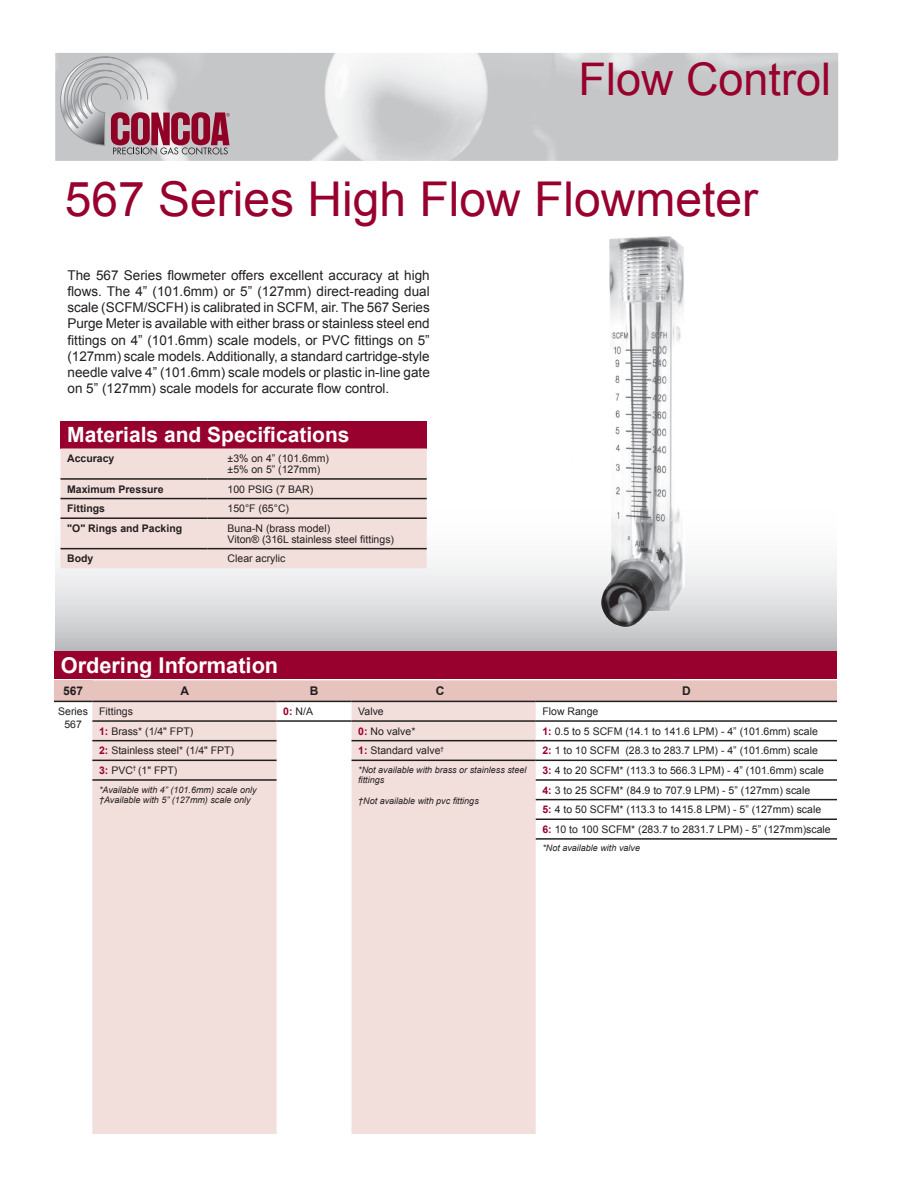
<style>
.page{position:relative;width:918px;height:1188px;background:#fff}
.page>*{position:absolute;margin:0;border:0;box-sizing:border-box;transform-origin:0 0}
.t1{font:48px "Arial";color:#98012d}
.t2{font:45px "Arial";color:#98012d}
.t3{font:700 21.75px "Arial";color:#fff}
.t4{font:700 21px "Arial";color:#fff}
.t5{font:13.5px/16.2px "Arial";color:#231f20;text-align:justify}
.t6{font:700 12px "Arial";color:#231f20}
.t7{font:10.5px "Arial";color:#231f20}
.t8{font:700 10.5px "Arial";color:#231f20}
.t9{font:italic 9px/10.5px "Arial";color:#231f20}
.s1{font-weight:700;color:#98012d}
</style>
<div class="page">
<img style="left:55px;top:53px;width:117px;height:108px">
<img style="left:293px;top:53px;width:61px;height:108px">
<img style="left:475px;top:53px;width:363px;height:108px">
<img style="left:595px;top:53px;width:127px;height:108px">
<img style="left:777px;top:53px;width:61px;height:102px">
<img style="left:644px;top:153px;width:17px;height:8px">
<svg style="left:60px;top:56px;width:170px;height:99px;background:#bba6ad"></svg>
<svg style="left:55px;top:562px;width:782px;height:89px;background:#d9d9db"></svg>
<img style="left:559px;top:236px;width:151px;height:402px">
<div style="left:54px;top:680px;width:38px;height:21px;background:#e7c3be"></div>
<svg style="left:92px;top:680px;width:745px;height:21px;background:#e4c1bc"></svg>
<svg style="left:92px;top:702px;width:444px;height:432px;fill:#f2dfdc"></svg>
<hr style="left:54px;top:701px;width:38px;height:1px;background:#231f20">
<hr style="left:92px;top:701px;width:185px;height:1px;background:#231f20">
<hr style="left:277px;top:701px;width:75px;height:1px;background:#231f20">
<hr style="left:352px;top:701px;width:184px;height:1px;background:#231f20">
<hr style="left:536px;top:701px;width:301px;height:1px;background:#231f20">
<hr style="left:92px;top:720px;width:185px;height:2px;background:#231f20">
<hr style="left:277px;top:720px;width:75px;height:2px;background:#231f20">
<hr style="left:352px;top:720px;width:184px;height:2px;background:#231f20">
<hr style="left:536px;top:720px;width:301px;height:2px;background:#231f20">
<hr style="left:92px;top:740px;width:185px;height:1px;background:#231f20">
<hr style="left:352px;top:740px;width:184px;height:1px;background:#231f20">
<hr style="left:536px;top:740px;width:301px;height:1px;background:#231f20">
<hr style="left:92px;top:760px;width:185px;height:1px;background:#231f20">
<hr style="left:352px;top:760px;width:184px;height:1px;background:#231f20">
<hr style="left:536px;top:760px;width:301px;height:1px;background:#231f20">
<hr style="left:92px;top:779px;width:185px;height:2px;background:#231f20">
<hr style="left:536px;top:779px;width:301px;height:2px;background:#231f20">
<hr style="left:536px;top:799px;width:301px;height:1px;background:#231f20">
<hr style="left:536px;top:819px;width:301px;height:1px;background:#231f20">
<hr style="left:536px;top:838px;width:301px;height:2px;background:#231f20">
<div style="left:60px;top:421px;width:367px;height:27px;background:#98012d"></div>
<div style="left:60px;top:448px;width:367px;height:120px;background:#f2dfdc"></div>
<hr style="left:60px;top:517px;width:147px;height:2px;background:#231f20">
<hr style="left:207px;top:517px;width:220px;height:2px;background:#231f20">
<hr style="left:60px;top:548px;width:147px;height:1px;background:#231f20">
<hr style="left:207px;top:548px;width:220px;height:1px;background:#231f20">
<hr style="left:60px;top:478px;width:147px;height:2px;background:#231f20">
<hr style="left:207px;top:478px;width:220px;height:2px;background:#231f20">
<hr style="left:60px;top:498px;width:147px;height:1px;background:#231f20">
<hr style="left:207px;top:498px;width:220px;height:1px;background:#231f20">
<div style="left:54px;top:651px;width:783px;height:28px;background:#98012d"></div>
<h2 class="t2" style="left:579px;top:50px;width:254px">Flow Control</h2>
<p class="t1" style="left:65px;top:168px;width:695px">567 Series High Flow Flowmeter</p>
<p class="t5" style="left:68px;top:267px;width:364px">The 567 Series flowmeter offers excellent accuracy at high flows. The 4” (101.6mm) or 5” (127mm) direct-reading dual scale (SCFM/SCFH) is calibrated in SCFM, air. The 567 Series Purge Meter is available with either brass or stainless steel end fittings on 4” (101.6mm) scale models, or PVC fittings on 5” (127mm) scale models. Additionally, a standard cartridge-style needle valve 4” (101.6mm) scale models or plastic in-line gate on 5” (127mm) scale models for accurate flow control.</p>
<p class="t4" style="left:67px;top:421px;width:284px">Materials and Specifications</p>
<p class="t8" style="left:67px;top:451px;width:49px">Accuracy</p>
<p class="t7" style="left:228px;top:452px;width:103px">±3% on 4” (101.6mm)</p>
<p class="t7" style="left:228px;top:462px;width:94px">±5% on 5” (127mm)</p>
<p class="t8" style="left:67px;top:482px;width:98px">Maximum Pressure</p>
<p class="t7" style="left:228px;top:482px;width:87px">100 PSIG (7 BAR)</p>
<p class="t8" style="left:67px;top:502px;width:39px">Fittings</p>
<p class="t7" style="left:228px;top:502px;width:63px">150°F (65°C)</p>
<p class="t8" style="left:67px;top:521px;width:116px">"O" Rings and Packing</p>
<p class="t7" style="left:228px;top:521px;width:104px">Buna-N (brass model)</p>
<p class="t7" style="left:228px;top:532px;width:168px">Viton® (316L stainless steel fittings)</p>
<p class="t8" style="left:67px;top:552px;width:28px">Body</p>
<p class="t7" style="left:228px;top:552px;width:59px">Clear acrylic</p>
<p class="t3" style="left:61px;top:651px;width:219px">Ordering Information</p>
<p class="t6" style="left:63px;top:683px;width:22px">567</p>
<p class="t6" style="left:180px;top:683px;width:10px">A</p>
<p class="t6" style="left:310px;top:683px;width:10px">B</p>
<p class="t6" style="left:436px;top:683px;width:10px">C</p>
<p class="t6" style="left:682px;top:683px;width:10px">D</p>
<p class="t7" style="left:58px;top:704px;width:31px">Series</p>
<p class="t7" style="left:64px;top:717px;width:19px">567</p>
<p class="t7" style="left:99px;top:704px;width:35px">Fittings</p>
<p class="t7" style="left:283px;top:704px;width:31px"><span class="s1">0:</span> N/A</p>
<p class="t7" style="left:358px;top:704px;width:27px">Valve</p>
<p class="t7" style="left:542px;top:704px;width:58px">Flow Range</p>
<p class="t7" style="left:99px;top:724px;width:96px"><span class="s1">1:</span> Brass* (1/4" FPT)</p>
<p class="t7" style="left:358px;top:724px;width:59px"><span class="s1">0:</span> No valve*</p>
<p class="t7" style="left:542px;top:724px;width:277px"><span class="s1">1:</span> 0.5 to 5 SCFM (14.1 to 141.6 LPM) - 4” (101.6mm) scale</p>
<p class="t7" style="left:99px;top:744px;width:137px"><span class="s1">2:</span> Stainless steel* (1/4" FPT)</p>
<p class="t7" style="left:358px;top:744px;width:87px"><span class="s1">1:</span> Standard valve<sup>†</sup></p>
<p class="t7" style="left:542px;top:744px;width:277px"><span class="s1">2:</span> 1 to 10 SCFM (28.3 to 283.7 LPM) - 4” (101.6mm) scale</p>
<p class="t7" style="left:99px;top:763px;width:80px"><span class="s1">3:</span> PVC<sup>†</sup> (1" FPT)</p>
<p class="t9" style="left:358px;top:765px;width:170px">*Not available with brass or stainless steel fittings</p>
<p class="t9" style="left:358px;top:796px;width:122px">†Not available with pvc fittings</p>
<p class="t7" style="left:542px;top:763px;width:283px"><span class="s1">3:</span> 4 to 20 SCFM* (113.3 to 566.3 LPM) - 4” (101.6mm) scale</p>
<p class="t7" style="left:542px;top:783px;width:269px"><span class="s1">4:</span> 3 to 25 SCFM* (84.9 to 707.9 LPM) - 5” (127mm) scale</p>
<p class="t7" style="left:542px;top:803px;width:280px"><span class="s1">5:</span> 4 to 50 SCFM* (113.3 to 1415.8 LPM) - 5” (127mm) scale</p>
<p class="t7" style="left:542px;top:822px;width:290px"><span class="s1">6:</span> 10 to 100 SCFM* (283.7 to 2831.7 LPM) - 5” (127mm)scale</p>
<p class="t9" style="left:542px;top:843px;width:99px">*Not available with valve</p>
<p class="t9" style="left:99px;top:784px;width:159px">*Available with 4” (101.6mm) scale only</p>
<p class="t9" style="left:99px;top:795px;width:153px">†Available with 5” (127mm) scale only</p>
</div>
